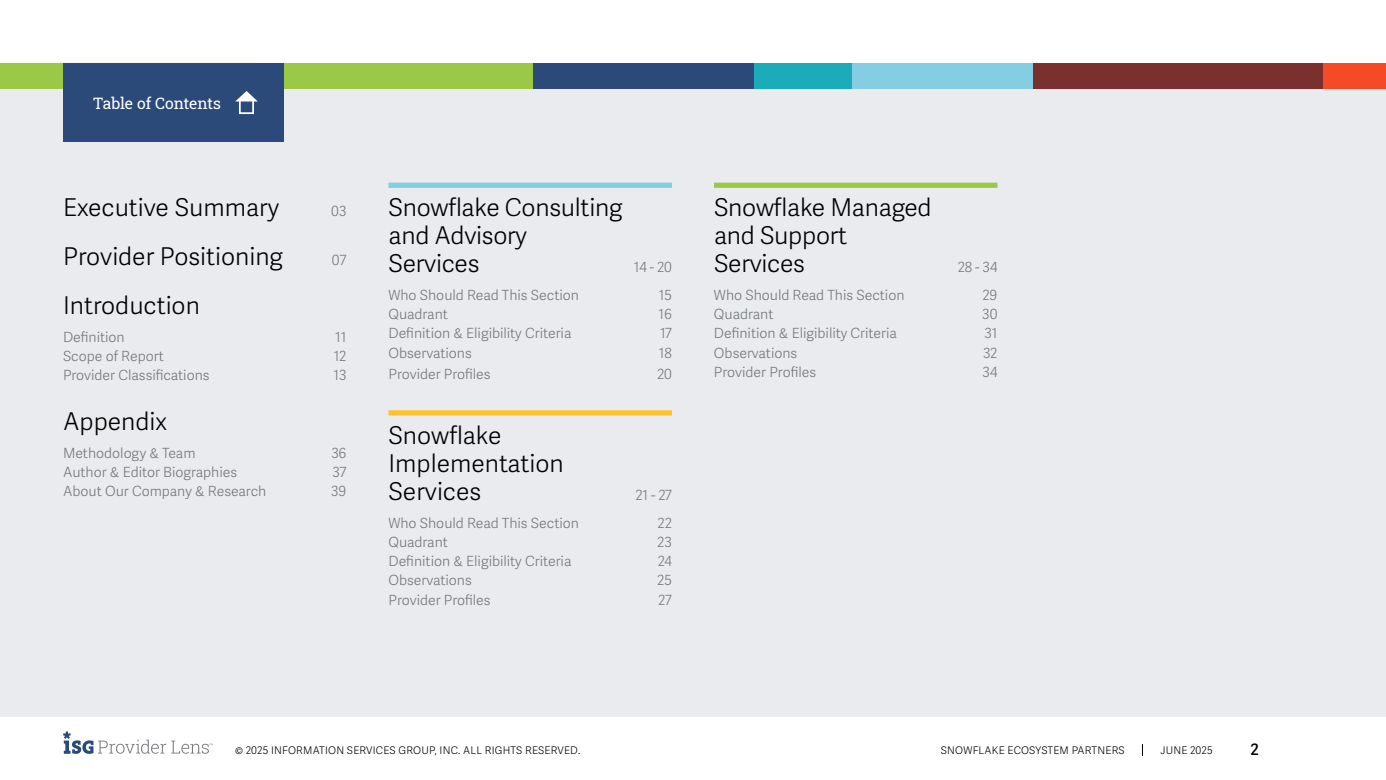
<style>
.page{position:relative;width:1386px;height:780px;background:#fff}
.page>*{position:absolute;margin:0;border:0;box-sizing:border-box;transform-origin:0 0}
.t1{font:300 24.5px/28px "Adelle Sans";color:#000}
.t2{font:15.75px "Roboto Slab ISG P Regular";letter-spacing:-.005em;color:#fff}
.t3{font:600 15.75px "Adelle Sans";color:#000}
.t4{font:300 14px "Adelle Sans";color:#75787b}
.t5{font:300 10.5px "Adelle Sans";letter-spacing:.02em;color:#000}
</style>
<div class="page">
<svg style="left:1142px;top:744px;width:1px;height:12px"></svg>
<svg style="left:63px;top:731px;width:150px;height:23px"></svg>
<div style="left:0;top:63px;width:1386px;height:654px;background:#e9ebee"></div>
<div style="left:0;top:63px;width:533px;height:25px;background:#9bc947"></div>
<div style="left:533px;top:63px;width:223px;height:25px;background:#2b4a79"></div>
<div style="left:850px;top:63px;width:184px;height:25px;background:#84cee3"></div>
<div style="left:1323px;top:63px;width:63px;height:25px;background:#f54a26"></div>
<div style="left:1033px;top:63px;width:290px;height:25px;background:#7a302e"></div>
<div style="left:754px;top:63px;width:98px;height:25px;background:#1cabb9"></div>
<div style="left:63px;top:63px;width:221px;height:78px;background:#2b4a79"></div>
<svg style="left:0;top:88px;width:257px;height:13px"></svg>
<div style="left:239px;top:100px;width:15px;height:14px;border:2px solid #fff"></div>
<div style="left:388px;top:183px;width:284px;height:5px;background:#84cee3"></div>
<div style="left:388px;top:410px;width:284px;height:5px;background:#ffc22b"></div>
<div style="left:714px;top:183px;width:284px;height:5px;background:#9bc947"></div>
<p class="t2" style="left:93px;top:92px;width:130px">Table of Contents</p>
<h1 class="t1" style="left:63px;top:194px;width:218px">Executive Summary</h1>
<p class="t4" style="left:331px;top:203px;width:17px">03</p>
<h1 class="t1" style="left:63px;top:243px;width:222px">Provider Positioning</h1>
<p class="t4" style="left:332px;top:252px;width:16px">07</p>
<h1 class="t1" style="left:63px;top:292px;width:138px">Introduction</h1>
<p class="t4" style="left:63px;top:329px;width:63px">Definition</p>
<p class="t4" style="left:335px;top:329px;width:13px">11</p>
<p class="t4" style="left:63px;top:348px;width:102px">Scope of Report</p>
<p class="t4" style="left:334px;top:348px;width:14px">12</p>
<p class="t4" style="left:63px;top:367px;width:148px">Provider Classifications</p>
<p class="t4" style="left:333px;top:367px;width:15px">13</p>
<h1 class="t1" style="left:63px;top:407px;width:106px">Appendix</h1>
<p class="t4" style="left:63px;top:444px;width:134px">Methodology &amp; Team</p>
<p class="t4" style="left:331px;top:444px;width:17px">36</p>
<p class="t4" style="left:63px;top:463px;width:176px">Author &amp; Editor Biographies</p>
<p class="t4" style="left:333px;top:463px;width:15px">37</p>
<p class="t4" style="left:63px;top:483px;width:205px">About Our Company &amp; Research</p>
<p class="t4" style="left:331px;top:483px;width:17px">39</p>
<h1 class="t1" style="left:388px;top:194px;width:235px">Snowflake Consulting and Advisory<br>Services</h1>
<p class="t4" style="left:634px;top:259px;width:40px">14 - 20</p>
<p class="t4" style="left:388px;top:287px;width:192px">Who Should Read This Section</p>
<p class="t4" style="left:659px;top:287px;width:15px">15</p>
<p class="t4" style="left:388px;top:306px;width:61px">Quadrant</p>
<p class="t4" style="left:659px;top:306px;width:15px">16</p>
<p class="t4" style="left:388px;top:325px;width:185px">Definition &amp; Eligibility Criteria</p>
<p class="t4" style="left:660px;top:325px;width:13px">17</p>
<p class="t4" style="left:388px;top:344px;width:85px">Observations</p>
<p class="t4" style="left:659px;top:344px;width:15px">18</p>
<p class="t4" style="left:388px;top:365px;width:104px">Provider Profiles</p>
<p class="t4" style="left:657px;top:365px;width:16px">20</p>
<h1 class="t1" style="left:388px;top:421px;width:177px">Snowflake<br>Implementation<br>Services</h1>
<p class="t4" style="left:635px;top:486px;width:38px">21 - 27</p>
<p class="t4" style="left:388px;top:514px;width:192px">Who Should Read This Section</p>
<p class="t4" style="left:658px;top:514px;width:16px">22</p>
<p class="t4" style="left:388px;top:533px;width:61px">Quadrant</p>
<p class="t4" style="left:657px;top:533px;width:16px">23</p>
<p class="t4" style="left:388px;top:553px;width:185px">Definition &amp; Eligibility Criteria</p>
<p class="t4" style="left:658px;top:553px;width:16px">24</p>
<p class="t4" style="left:388px;top:572px;width:85px">Observations</p>
<p class="t4" style="left:657px;top:572px;width:16px">25</p>
<p class="t4" style="left:388px;top:591px;width:104px">Provider Profiles</p>
<p class="t4" style="left:658px;top:591px;width:15px">27</p>
<h1 class="t1" style="left:714px;top:194px;width:219px">Snowflake Managed and Support<br>Services</h1>
<p class="t4" style="left:958px;top:259px;width:41px">28 - 34</p>
<p class="t4" style="left:714px;top:287px;width:192px">Who Should Read This Section</p>
<p class="t4" style="left:982px;top:287px;width:17px">29</p>
<p class="t4" style="left:714px;top:306px;width:61px">Quadrant</p>
<p class="t4" style="left:982px;top:306px;width:17px">30</p>
<p class="t4" style="left:714px;top:325px;width:185px">Definition &amp; Eligibility Criteria</p>
<p class="t4" style="left:984px;top:325px;width:15px">31</p>
<p class="t4" style="left:714px;top:344px;width:85px">Observations</p>
<p class="t4" style="left:983px;top:344px;width:16px">32</p>
<p class="t4" style="left:714px;top:364px;width:104px">Provider Profiles</p>
<p class="t4" style="left:983px;top:364px;width:16px">34</p>
<p class="t5" style="left:235px;top:744px;width:347px">© 2025 INFORMATION SERVICES GROUP, INC. ALL RIGHTS RESERVED.</p>
<p class="t5" style="left:941px;top:744px;width:185px">SNOWFLAKE ECOSYSTEM PARTNERS</p>
<p class="t5" style="left:1160px;top:744px;width:54px">JUNE 2025</p>
<p class="t3" style="left:1251px;top:740px;width:10px">2</p>
</div>
